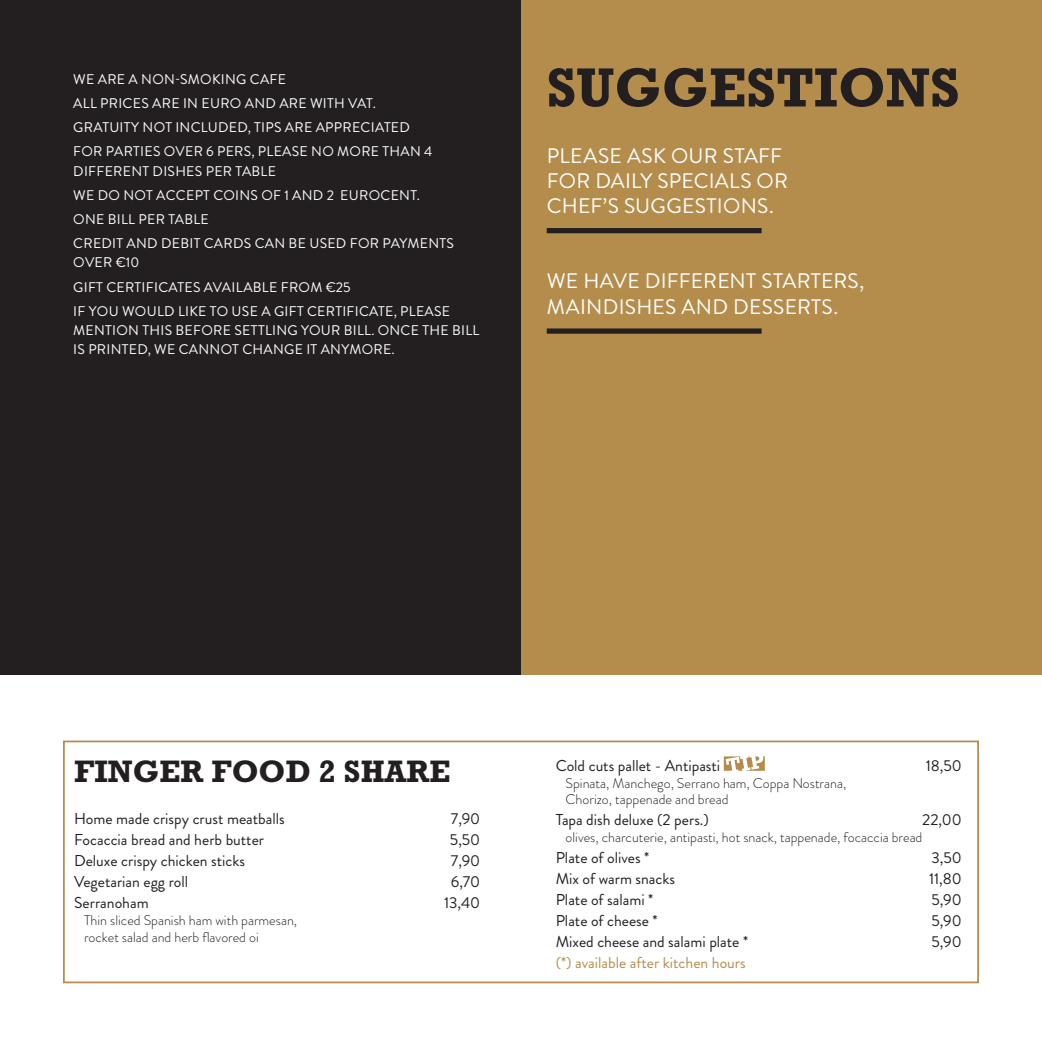
<style>
.page{position:relative;width:1042px;height:1042px;background:#fff}
.page>*{position:absolute;margin:0;border:0;box-sizing:border-box;transform-origin:0 0}
.t1{font:700 56px "Rockwell";color:#231f20}
.t2{font:700 31.5px "Rockwell";color:#231f20}
.t3{font:21px/25.2px "Brandon Grotesque";letter-spacing:.01em;color:#fff}
.t4{font:15.75px "Brandon Grotesque";color:#231f20}
.t5{font:15.75px "Brandon Grotesque";color:#b48d4c}
.t6{font:14px/24.2px "Brandon Grotesque";letter-spacing:.02em;color:#fff}
.t7{font:300 14px/16.8px "Brandon Grotesque";color:#231f20}
</style>
<div class="page">
<div style="left:521px;top:0;width:521px;height:675px;background:#b48d4c"></div>
<div style="left:547px;top:228px;width:214px;height:5px;background:#231f20"></div>
<div style="left:547px;top:328px;width:214px;height:6px;background:#231f20"></div>
<div style="left:0;top:0;width:521px;height:675px;background:#231f20"></div>
<svg style="left:724px;top:756px;width:41px;height:15px"></svg>
<div style="left:63px;top:740px;width:916px;height:243px;border:2px solid #b48d4c"></div>
<p class="t6" style="left:73px;top:67px;width:361px">WE ARE A NON-SMOKING CAFE<br>ALL PRICES ARE IN EURO AND ARE WITH VAT.<br>GRATUITY NOT INCLUDED, TIPS ARE APPRECIATED FOR PARTIES OVER 6 PERS, PLEASE NO MORE THAN 4</p>
<p class="t6" style="left:73px;top:159px;width:382px">DIFFERENT DISHES PER TABLE<br>WE DO NOT ACCEPT COINS OF 1 AND 2 EUROCENT.<br>ONE BILL PER TABLE<br>CREDIT AND DEBIT CARDS CAN BE USED FOR PAYMENTS</p>
<p class="t6" style="left:73px;top:251px;width:378px">OVER €10<br>GIFT CERTIFICATES AVAILABLE FROM €25<br>IF YOU WOULD LIKE TO USE A GIFT CERTIFICATE, PLEASE</p>
<p class="t6" style="left:73px;top:321px;width:408px;line-height:19.2px">MENTION THIS BEFORE SETTLING YOUR BILL. ONCE THE BILL<br>IS PRINTED, WE CANNOT CHANGE IT ANYMORE.</p>
<h1 class="t1" style="left:547px;top:54px;width:414px">SUGGESTIONS</h1>
<h3 class="t3" style="left:547px;top:143px;width:243px">PLEASE ASK OUR STAFF<br>FOR DAILY SPECIALS OR<br>CHEF’S SUGGESTIONS.</h3>
<h3 class="t3" style="left:547px;top:269px;width:319px">WE HAVE DIFFERENT STARTERS,<br>MAINDISHES AND DESSERTS.</h3>
<h2 class="t2" style="left:74px;top:753px;width:378px">FINGER FOOD 2 SHARE</h2>
<p class="t4" style="left:74px;top:808px;width:212px">Home made crispy crust meatballs</p>
<p class="t4" style="left:451px;top:808px;width:31px">7,90</p>
<p class="t4" style="left:74px;top:829px;width:191px">Focaccia bread and herb butter</p>
<p class="t4" style="left:450px;top:829px;width:32px">5,50</p>
<p class="t4" style="left:74px;top:850px;width:172px">Deluxe crispy chicken sticks</p>
<p class="t4" style="left:451px;top:850px;width:31px">7,90</p>
<p class="t4" style="left:74px;top:871px;width:116px">Vegetarian egg roll</p>
<p class="t4" style="left:451px;top:871px;width:31px">6,70</p>
<p class="t4" style="left:74px;top:892px;width:76px">Serranoham</p>
<p class="t4" style="left:444px;top:892px;width:38px">13,40</p>
<p class="t7" style="left:84px;top:912px;width:215px">Thin sliced Spanish ham with parmesan, rocket salad and herb flavored oi</p>
<p class="t4" style="left:556px;top:754px;width:166px">Cold cuts pallet - Antipasti</p>
<p class="t4" style="left:926px;top:754px;width:38px">18,50</p>
<p class="t7" style="left:566px;top:774px;width:282px">Spinata, Manchego, Serrano ham, Coppa Nostrana,<br>Chorizo, tappenade and bread</p>
<p class="t4" style="left:556px;top:809px;width:155px">Tapa dish deluxe (2 pers.)</p>
<p class="t4" style="left:922px;top:809px;width:41px">22,00</p>
<p class="t7" style="left:566px;top:829px;width:358px">olives, charcuterie, antipasti, hot snack, tappenade, focaccia bread</p>
<p class="t4" style="left:556px;top:847px;width:95px">Plate of olives *</p>
<p class="t4" style="left:931px;top:847px;width:32px">3,50</p>
<p class="t4" style="left:556px;top:868px;width:121px">Mix of warm snacks</p>
<p class="t4" style="left:929px;top:868px;width:34px">11,80</p>
<p class="t4" style="left:556px;top:889px;width:99px">Plate of salami *</p>
<p class="t4" style="left:931px;top:889px;width:32px">5,90</p>
<p class="t4" style="left:556px;top:910px;width:104px">Plate of cheese *</p>
<p class="t4" style="left:931px;top:910px;width:32px">5,90</p>
<p class="t4" style="left:556px;top:931px;width:194px">Mixed cheese and salami plate *</p>
<p class="t4" style="left:931px;top:931px;width:32px">5,90</p>
<p class="t5" style="left:556px;top:952px;width:192px">(*) available after kitchen hours</p>
</div>
